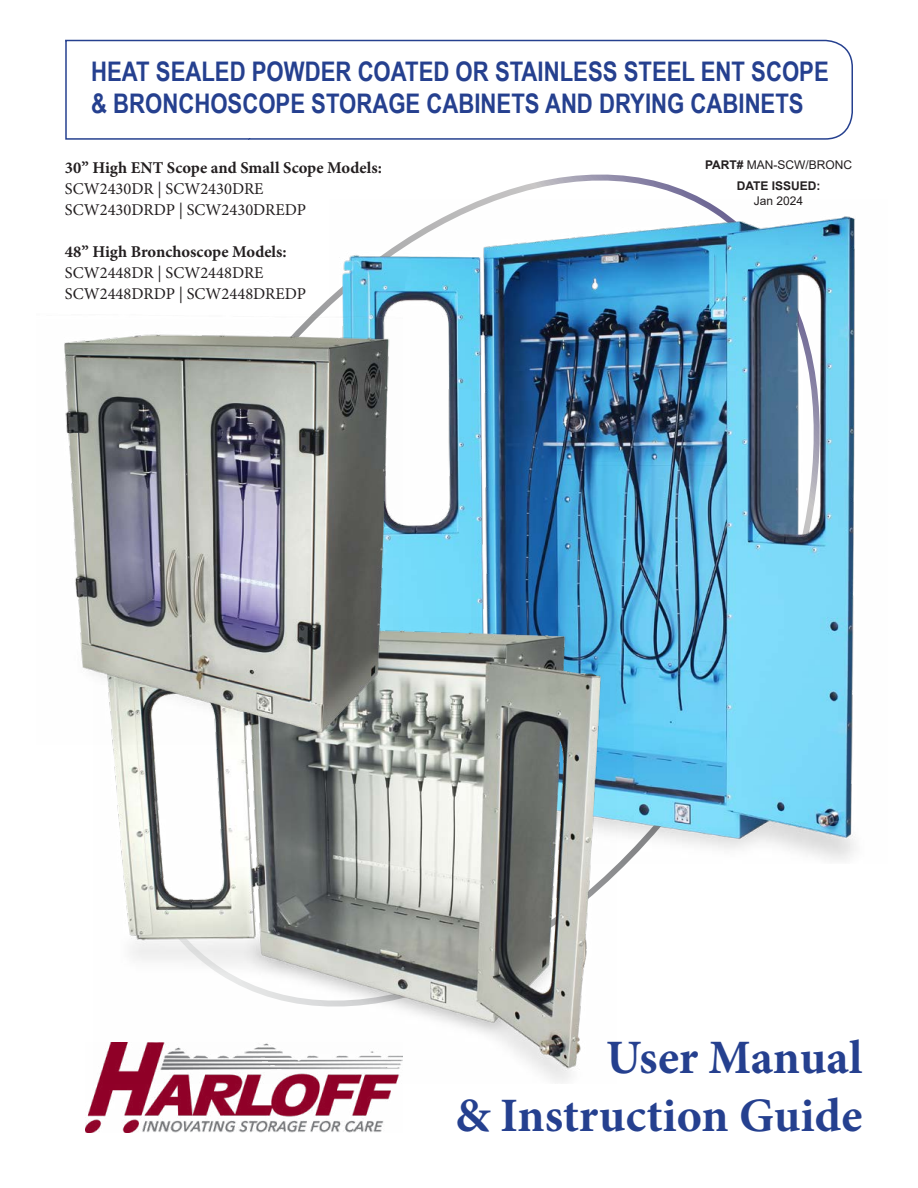
<style>
.page{position:relative;width:918px;height:1188px;background:#fff}
.page>*{position:absolute;margin:0;border:0;box-sizing:border-box;transform-origin:0 0}
.t1{font:700 48px/57.6px "Minion Pro";color:#25408f;text-align:right}
.t2{font:700 27px/32.4px "Arial Narrow";color:#25408f}
.t3{font:16.5px/21px "Minion Pro";color:#231f20}
.t4{font:700 16.5px "Minion Pro";color:#231f20}
.t5{font:700 12px/21.6px "Arial";color:#231f20;text-align:center}
.t6{font:12px "Arial";color:#231f20}
.s1{font-weight:400}
</style>
<div class="page">
<img style="left:85px;top:1083px;width:312px;height:49px">
<svg style="left:65px;top:39px;width:788px;height:101px"></svg>
<img style="left:329px;top:199px;width:527px;height:664px">
<img style="left:97px;top:617px;width:519px;height:466px">
<img style="left:64px;top:313px;width:339px;height:432px">
<p class="t2" style="left:91px;top:54px;width:739px">HEAT SEALED POWDER COATED OR STAINLESS STEEL ENT SCOPE &amp; BRONCHOSCOPE STORAGE CABINETS AND DRYING CABINETS</p>
<p class="t4" style="left:65px;top:156px;width:318px">30” High ENT Scope and Small Scope Models:</p>
<p class="t3" style="left:65px;top:178px;width:243px">SCW2430DR | SCW2430DRE<br>SCW2430DRDP | SCW2430DREDP</p>
<p class="t4" style="left:65px;top:240px;width:223px">48” High Bronchoscope Models:</p>
<p class="t3" style="left:65px;top:262px;width:243px">SCW2448DR | SCW2448DRE<br>SCW2448DRDP | SCW2448DREDP</p>
<p class="t5" style="left:705px;top:154px;width:149px">PART# <span class="s1">MAN-SCW/BRONC<br></span>DATE ISSUED:</p>
<p class="t6" style="left:754px;top:192px;width:51px">Jan 2024</p>
<h1 class="t1" style="left:455px;top:1028px;width:409px">User Manual<br>&amp; Instruction Guide</h1>
</div>
